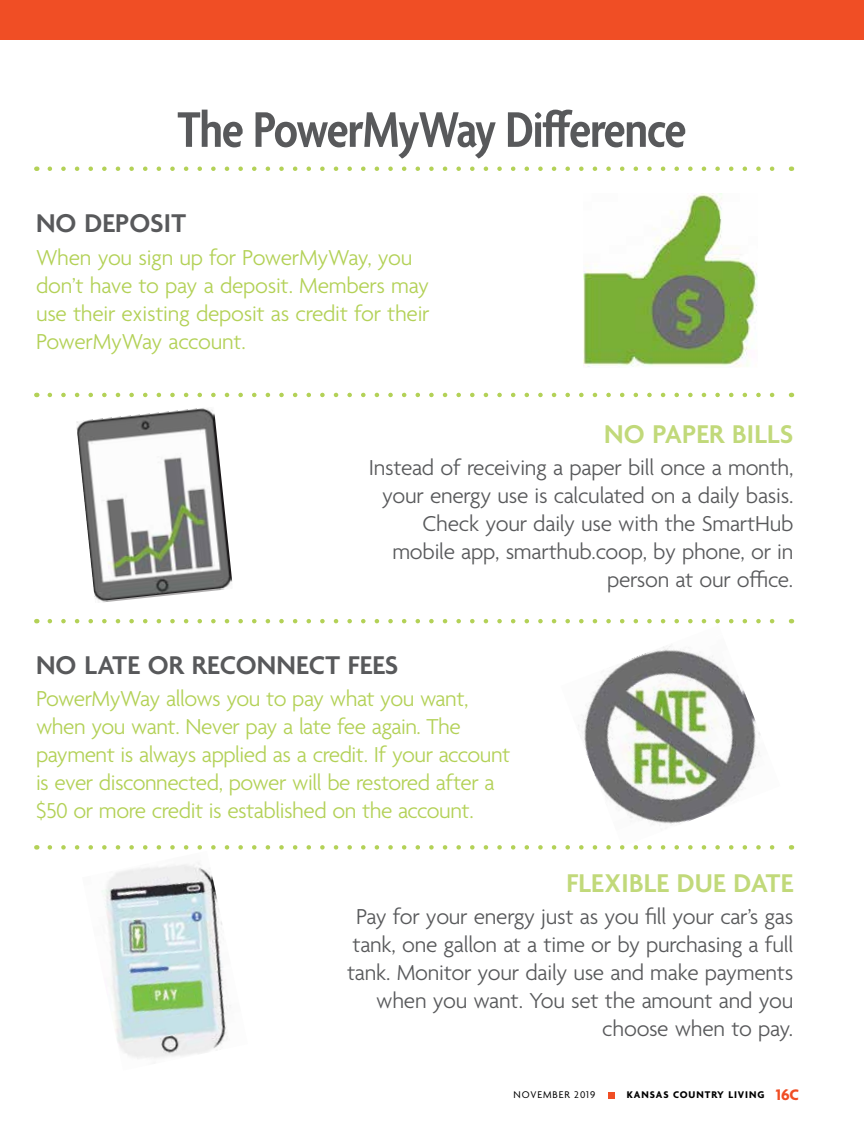
<style>
.page{position:relative;width:864px;height:1134px;background:#fff}
.page>*{position:absolute;margin:0;border:0;box-sizing:border-box;transform-origin:0 0}
.t1{font:600 condensed 54.15px "Agenda";letter-spacing:-.02em;color:#58595b}
.t2{font:600 27.75px "Agenda";letter-spacing:.005em;color:#58595b}
.t3{font:600 27.75px "Agenda";letter-spacing:.005em;color:#c1d97a}
.t4{font:300 23.4px/28px "Agenda";letter-spacing:-.01em;color:#58595b;text-align:right}
.t5{font:300 23.4px/28px "Agenda";letter-spacing:-.02em;color:#b3d157}
.t6{font:700 10.5px "Agenda";letter-spacing:.09em;color:#000}
.t7{font:10.5px "Agenda";letter-spacing:.09em;color:#000}
.s1{font-size:16.5px;color:#f04e25}
</style>
<div class="page">
<img style="left:76px;top:408px;width:157px;height:195px">
<img style="left:578px;top:646px;width:182px;height:179px">
<img style="left:584px;top:194px;width:173px;height:173px">
<img style="left:102px;top:862px;width:129px;height:197px">
<svg style="left:50px;top:845px;width:725px;height:5px"></svg>
<svg style="left:50px;top:619px;width:725px;height:4px"></svg>
<svg style="left:50px;top:393px;width:725px;height:4px"></svg>
<svg style="left:50px;top:166px;width:725px;height:5px"></svg>
<div style="left:0;top:0;width:864px;height:40px;background:#f04e25"></div>
<div style="left:608px;top:1092px;width:6px;height:7px;background:#f04e25"></div>
<h1 class="t1" style="left:177px;top:100px;width:511px">The PowerMyWay Difference</h1>
<p class="t2" style="left:36px;top:208px;width:151px">NO DEPOSIT</p>
<p class="t5" style="left:36px;top:244px;width:395px">When you sign up for PowerMyWay, you don’t have to pay a deposit. Members may use their existing deposit as credit for their PowerMyWay account.</p>
<p class="t3" style="left:604px;top:419px;width:191px">NO PAPER BILLS</p>
<p class="t4" style="left:369px;top:455px;width:426px">Instead of receiving a paper bill once a month, your energy use is calculated on a daily basis.<br>Check your daily use with the SmartHub mobile app, smarthub.coop, by phone, or in person at our office.</p>
<p class="t2" style="left:36px;top:650px;width:364px">NO LATE OR RECONNECT FEES</p>
<p class="t5" style="left:36px;top:686px;width:476px">PowerMyWay allows you to pay what you want, when you want. Never pay a late fee again. The payment is always applied as a credit. If your account is ever disconnected, power will be restored after a $50 or more credit is established on the account.</p>
<p class="t3" style="left:567px;top:868px;width:228px">FLEXIBLE DUE DATE</p>
<p class="t4" style="left:347px;top:904px;width:448px">Pay for your energy just as you fill your car’s gas tank, one gallon at a time or by purchasing a full tank. Monitor your daily use and make payments when you want. You set the amount and you choose when to pay.</p>
<p class="t7" style="left:513px;top:1089px;width:83px">NOVEMBER 2019</p>
<p class="t6" style="left:627px;top:1089px;width:174px">KANSAS COUNTRY LIVING <span class="s1">16C</span></p>
</div>
